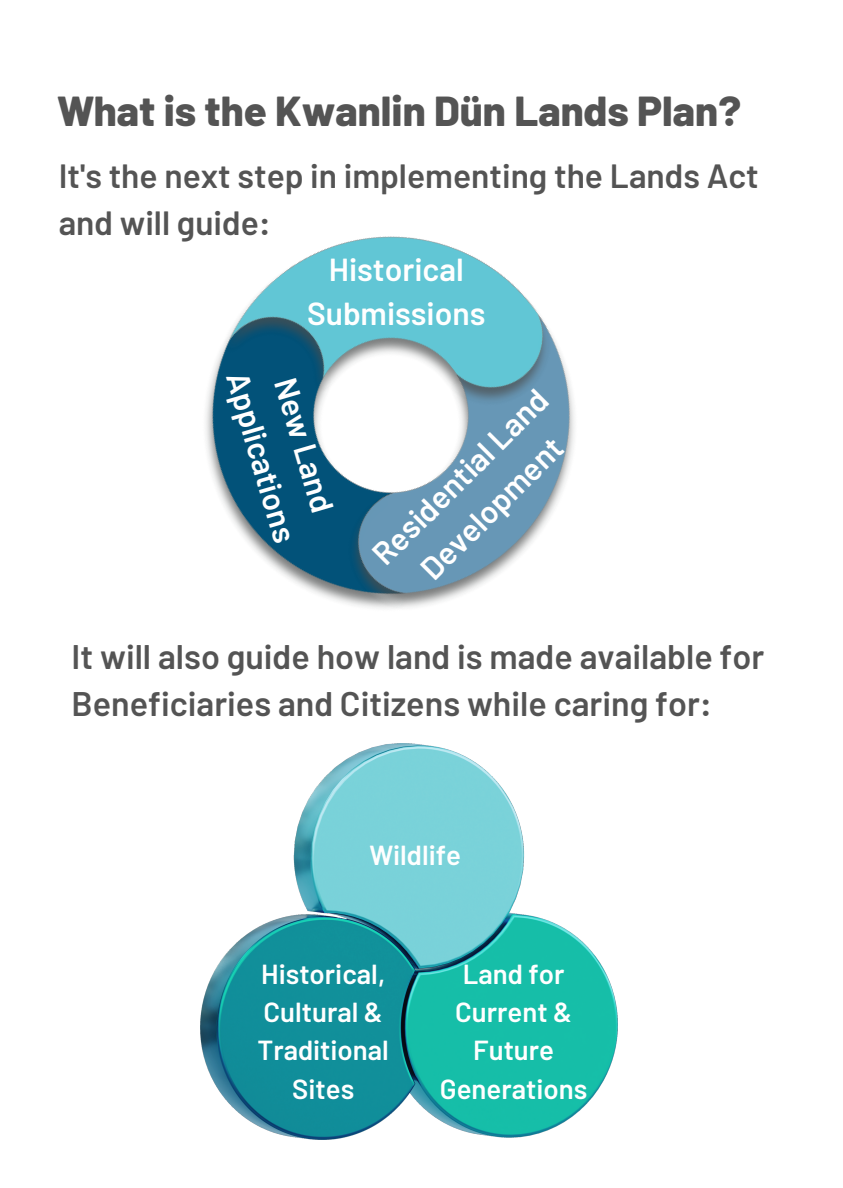
<style>
.page{position:relative;width:843px;height:1188px;background:#fff}
.page>*{position:absolute;margin:0;border:0;box-sizing:border-box;transform-origin:0 0}
.t1{font:800 41.85px "Barlow";color:#545454}
.t2{font:600 34.05px/47.6px "Barlow";color:#545454}
.t3{font:600 33.55px/46.9px "Barlow";color:#545454}
.t4{font:600 31.8px/44.5px "Barlow";color:#fff;text-align:center}
.t5{font:600 27.5px/38.2px "Barlow";color:#fff;text-align:center}
</style>
<div class="page">
<img style="left:205px;top:236px;width:370px;height:373px">
<img style="left:200px;top:744px;width:417px;height:395px">
<p class="t1" style="left:58px;top:84px;width:684px">What is the Kwanlin Dün Lands Plan?</p>
<p class="t3" style="left:59px;top:151px;width:701px">It's the next step in implementing the Lands Act and will guide:</p>
<p class="t4" style="left:328px;top:246px;width:136px">Historical</p>
<p class="t4" style="left:307px;top:290px;width:180px">Submissions</p>
<p class="t4" style="left:302px;top:354px;width:177px;rotate:74deg">New Land<br>Applications</p>
<p class="t4" style="left:361px;top:543px;width:234px;rotate:-45deg">Residential Land<br>Development</p>
<p class="t2" style="left:72px;top:631px;width:694px">It will also guide how land is made available for<br>Beneficiaries and Citizens while caring for:</p>
<p class="t5" style="left:369px;top:835px;width:93px">Wildlife</p>
<p class="t5" style="left:257px;top:954px;width:133px">Historical,<br>Cultural &amp;<br>Traditional<br>Sites</p>
<p class="t5" style="left:440px;top:954px;width:149px">Land for<br>Current &amp;<br>Future<br>Generations</p>
</div>
